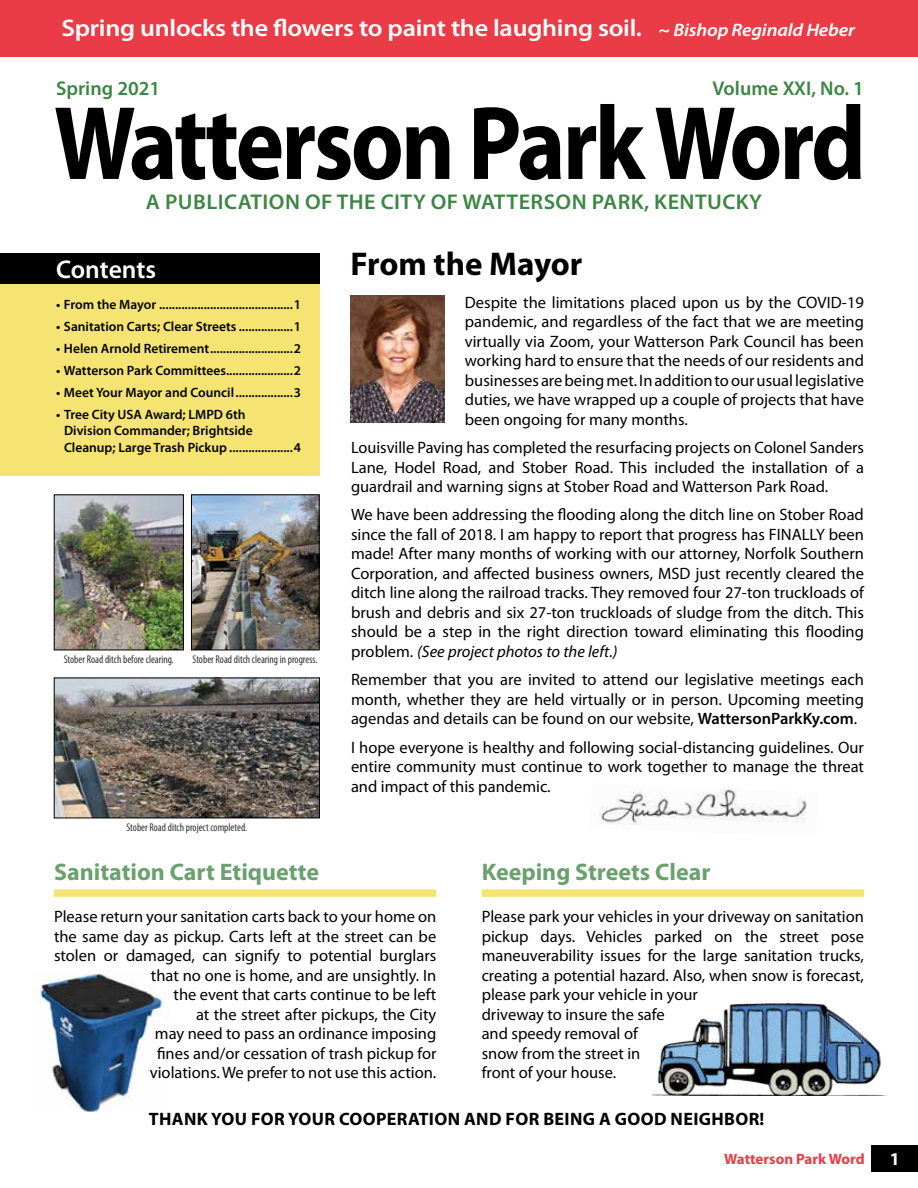
<style>
.page{position:relative;width:918px;height:1188px;background:#fff}
.page>*{position:absolute;margin:0;border:0;box-sizing:border-box;transform-origin:0 0}
.t1{font:700 105.6px "Myriad Pro";letter-spacing:-.03em;color:#000;scale:.87 1}
.t2{font:700 33px "Myriad Pro";color:#000}
.t3{font:600 25.65px "Myriad Pro";letter-spacing:-.005em;color:#fff}
.t4{font:600 24px "Myriad Pro";letter-spacing:-.01em;color:#fff;scale:1.09 1}
.t5{font:700 24px "Myriad Pro";color:#6ba06f}
.t6{font:600 21.3px "Myriad Pro";letter-spacing:.02em;color:#3c8644;scale:1.04 1}
.t7{font:600 19.95px "Myriad Pro";color:#3c8644}
.t8{font:700 18px "Myriad Pro";letter-spacing:.02em;color:#000}
.t9{font:700 18px "Myriad Pro";color:#fff}
.t10{font:16.5px/19.5px "Myriad Pro";color:#000;text-align:justify}
.t11{font:700 15px "Myriad Pro";color:#ea3c46}
.t12{font:600 13.5px/16.5px "Myriad Pro";color:#000}
.t13{font:condensed 11.25px "Myriad Pro";color:#000;scale:.95 1}
.s1{font-style:italic;font-size:18px}
.s2{font-style:italic;font-size:18.15px}
.s3{font-style:italic}
.s4{font-weight:600}
</style>
<div class="page">
<div style="left:0;top:253px;width:320px;height:31px;background:#000"></div>
<div style="left:0;top:284px;width:320px;height:191px;background:#f5e472"></div>
<img style="left:599px;top:789px;width:208px;height:36px">
<div style="left:0;top:0;width:918px;height:57px;background:#ea3c46"></div>
<img style="left:351px;top:295px;width:94px;height:127px">
<div style="left:871px;top:1145px;width:47px;height:26px;background:#000"></div>
<img style="left:40px;top:972px;width:123px;height:140px">
<div style="left:54px;top:889px;width:382px;height:8px;background:#f5e472"></div>
<div style="left:482px;top:889px;width:382px;height:8px;background:#f5e472"></div>
<img style="left:652px;top:1003px;width:234px;height:93px">
<img style="left:56px;top:497px;width:126px;height:151px">
<div style="left:54px;top:495px;width:130px;height:155px;border:1px solid #000"></div>
<img style="left:193px;top:497px;width:124px;height:151px">
<div style="left:191px;top:495px;width:128px;height:155px;border:1px solid #000"></div>
<img style="left:56px;top:680px;width:262px;height:136px">
<div style="left:54px;top:678px;width:266px;height:140px;border:1px solid #000"></div>
<h3 class="t4" style="left:61px;top:12px;width:729px">Spring unlocks the flowers to paint the laughing soil. <span class="s1">~</span> <span class="s2">Bishop Reginald Heber</span></h3>
<p class="t7" style="left:56px;top:75px;width:105px">Spring 2021</p>
<p class="t7" style="left:712px;top:75px;width:153px">Volume XXI, No. 1</p>
<h1 class="t1" style="left:54px;top:75px;width:935px">Watterson Park Word</h1>
<p class="t6" style="left:146px;top:189px;width:594px">A PUBLICATION OF THE CITY OF WATTERSON PARK, KENTUCKY</p>
<h3 class="t3" style="left:56px;top:253px;width:102px">Contents</h3>
<p class="t12" style="left:56px;top:296px;width:246px">• From the Mayor ..........................................1</p>
<p class="t12" style="left:56px;top:318px;width:246px">• Sanitation Carts; Clear Streets .................1</p>
<p class="t12" style="left:56px;top:340px;width:246px">• Helen Arnold Retirement..........................2</p>
<p class="t12" style="left:56px;top:362px;width:246px">• Watterson Park Committees.....................2</p>
<p class="t12" style="left:56px;top:384px;width:246px">• Meet Your Mayor and Council..................3</p>
<p class="t12" style="left:64px;top:406px;width:239px;text-indent:-8px">• Tree City USA Award; LMPD 6th<br>Division Commander; Brightside<br>Cleanup; Large Trash Pickup ....................4</p>
<p class="t13" style="left:64px;top:652px;width:118px">Stober Road ditch before clearing.</p>
<p class="t13" style="left:193px;top:652px;width:133px">Stober Road ditch clearing in progress.</p>
<p class="t13" style="left:126px;top:820px;width:129px">Stober Road ditch project completed.</p>
<h2 class="t2" style="left:351px;top:242px;width:234px">From the Mayor</h2>
<p class="t10" style="left:465px;top:292px;width:401px">Despite the limitations placed upon us by the COVID-19 pandemic, and regardless of the fact that we are meeting virtually via Zoom, your Watterson Park Council has been working hard to ensure that the needs of our residents and businesses are being met. In addition to our usual legislative duties, we have wrapped up a couple of projects that have been ongoing for many months.</p>
<p class="t10" style="left:351px;top:438px;width:515px">Louisville Paving has completed the resurfacing projects on Colonel Sanders Lane, Hodel Road, and Stober Road. This included the installation of a guardrail and warning signs at Stober Road and Watterson Park Road.</p>
<p class="t10" style="left:351px;top:505px;width:515px">We have been addressing the flooding along the ditch line on Stober Road since the fall of 2018. I am happy to report that progress has FINALLY been made! After many months of working with our attorney, Norfolk Southern Corporation, and affected business owners, MSD just recently cleared the ditch line along the railroad tracks. They removed four 27-ton truckloads of brush and debris and six 27-ton truckloads of sludge from the ditch. This should be a step in the right direction toward eliminating this flooding problem. <span class="s3">(See project photos to the left.)</span></p>
<p class="t10" style="left:351px;top:670px;width:515px">Remember that you are invited to attend our legislative meetings each month, whether they are held virtually or in person. Upcoming meeting agendas and details can be found on our website, <span class="s4">WattersonParkKy.com</span>.</p>
<p class="t10" style="left:351px;top:737px;width:515px">I hope everyone is healthy and following social-distancing guidelines. Our entire community must continue to work together to manage the threat and impact of this pandemic.</p>
<h3 class="t5" style="left:54px;top:856px;width:267px">Sanitation Cart Etiquette</h3>
<h3 class="t5" style="left:482px;top:856px;width:230px">Keeping Streets Clear</h3>
<p class="t10" style="left:54px;top:907px;width:384px;text-align:right">Please return your sanitation carts back to your home on the same day as pickup. Carts left at the street can be stolen or damaged, can signify to potential burglars that no one is home, and are unsightly. In<br>the event that carts continue to be left<br>at the street after pickups, the City<br>may need to pass an ordinance imposing<br>fines and/or cessation of trash pickup for<br>violations. We prefer to not use this action.</p>
<p class="t10" style="left:482px;top:907px;width:384px;text-align:left">Please park your vehicles in your driveway on sanitation pickup days. Vehicles parked on the street pose maneuverability issues for the large sanitation trucks, creating a potential hazard. Also, when snow is forecast, please park your vehicle in your<br>driveway to insure the safe<br>and speedy removal of<br>snow from the street in<br>front of your house.</p>
<p class="t8" style="left:149px;top:1107px;width:617px">THANK YOU FOR YOUR COOPERATION AND FOR BEING A GOOD NEIGHBOR!</p>
<p class="t11" style="left:724px;top:1149px;width:142px">Watterson Park Word</p>
<p class="t9" style="left:890px;top:1147px;width:11px">1</p>
</div>
